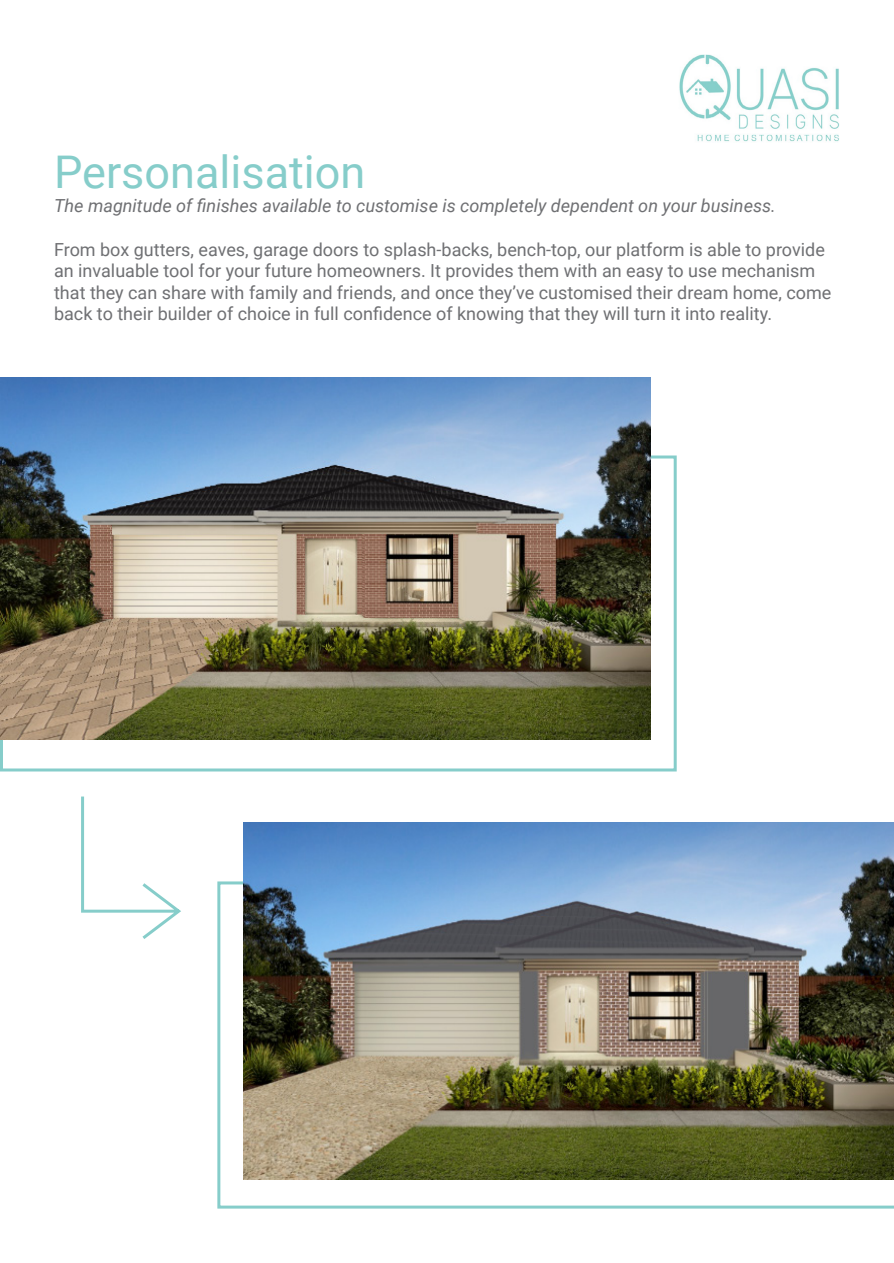
<style>
.page{position:relative;width:894px;height:1263px;background:#fff}
.page>*{position:absolute;margin:0;border:0;box-sizing:border-box;transform-origin:0 0}
.t1{font:45px "Roboto";color:#86cdca}
.t2{font:18px/21.6px "Roboto";color:#6f7073}
.t3{font:italic 18px "Roboto";color:#6f7073}
</style>
<div class="page">
<img style="left:679px;top:54px;width:160px;height:88px">
<svg style="left:217px;top:881px;width:676px;height:327px"></svg>
<img style="left:0;top:378px;width:650px;height:361px">
<img style="left:243px;top:822px;width:650px;height:357px">
<svg style="left:81px;top:796px;width:100px;height:143px"></svg>
<h1 class="t1" style="left:54px;top:140px;width:313px">Personalisation</h1>
<p class="t3" style="left:54px;top:193px;width:723px">The magnitude of finishes available to customise is completely dependent on your business.</p>
<p class="t2" style="left:54px;top:238px;width:778px">From box gutters, eaves, garage doors to splash-backs, bench-top, our platform is able to provide an invaluable tool for your future homeowners. It provides them with an easy to use mechanism that they can share with family and friends, and once they’ve customised their dream home, come back to their builder of choice in full confidence of knowing that they will turn it into reality.</p>
</div>
